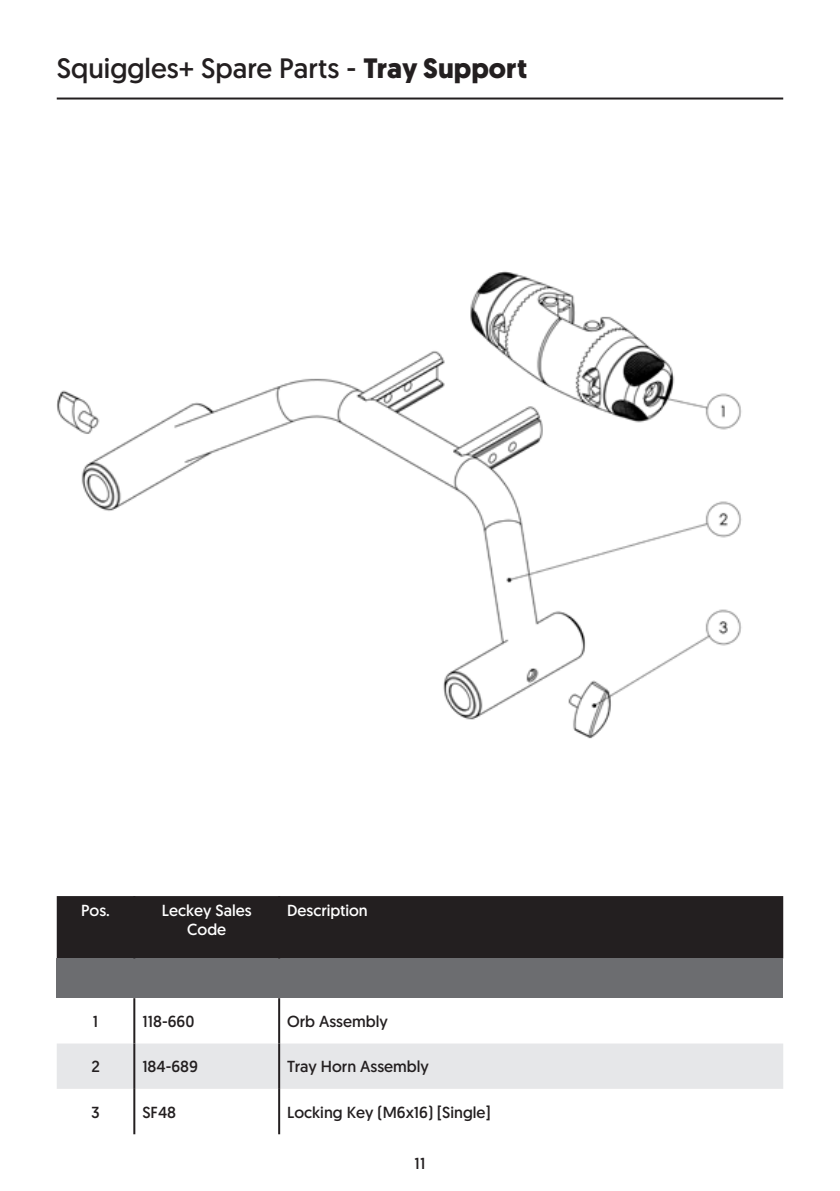
<style>
.page{position:relative;width:840px;height:1191px;background:#fff}
.page>*{position:absolute;margin:0;border:0;box-sizing:border-box;transform-origin:0 0}
.t1{font:28px "Geomanist";color:#231f20}
.Table_Body_Text{font:16px "Geomanist";color:#231f20}
.Table_Body_Text-2{font:16px/19.2px "Geomanist";color:#fff;text-align:center}
.s1{font-weight:700}
</style>
<div class="page">
<hr style="left:57px;top:97px;width:725px;height:2px;background:#231f20">
<div style="left:57px;top:896px;width:725px;height:62px;background:#231f20"></div>
<div style="left:57px;top:958px;width:725px;height:40px;background:#6c6d70"></div>
<svg style="left:57px;top:1043px;width:725px;height:91px"></svg>
<hr style="left:133px;top:896px;width:2px;height:62px;background:#231f20">
<hr style="left:133px;top:998px;width:2px;height:45px;background:#231f20">
<hr style="left:133px;top:1043px;width:2px;height:46px;background:#231f20">
<hr style="left:133px;top:1089px;width:2px;height:45px;background:#231f20">
<hr style="left:278px;top:896px;width:2px;height:62px;background:#231f20">
<hr style="left:278px;top:998px;width:2px;height:45px;background:#231f20">
<hr style="left:278px;top:1043px;width:2px;height:46px;background:#231f20">
<hr style="left:278px;top:1089px;width:2px;height:45px;background:#231f20">
<img style="left:57px;top:271px;width:685px;height:468px">
<p class="t1" style="left:57px;top:50px;width:471px">Squiggles+ Spare Parts - <span class="s1">Tray Support</span></p>
<p class="Table_Body_Text-2" style="left:81px;top:900px;width:30px">Pos.</p>
<p class="Table_Body_Text-2" style="left:162px;top:900px;width:91px">Leckey Sales<br>Code</p>
<p class="Table_Body_Text-2" style="left:287px;top:900px;width:82px">Description</p>
<p class="Table_Body_Text" style="left:93px;top:1011px;width:7px">1</p>
<p class="Table_Body_Text" style="left:142px;top:1011px;width:54px">118-660</p>
<p class="Table_Body_Text" style="left:287px;top:1011px;width:102px">Orb Assembly</p>
<p class="Table_Body_Text" style="left:91px;top:1056px;width:10px">2</p>
<p class="Table_Body_Text" style="left:142px;top:1056px;width:57px">184-689</p>
<p class="Table_Body_Text" style="left:287px;top:1056px;width:143px">Tray Horn Assembly</p>
<p class="Table_Body_Text" style="left:91px;top:1101px;width:10px">3</p>
<p class="Table_Body_Text" style="left:142px;top:1101px;width:35px">SF48</p>
<p class="Table_Body_Text" style="left:287px;top:1101px;width:205px">Locking Key (M6x16) [Single]</p>
<p class="Table_Body_Text" style="left:414px;top:1152px;width:12px">11</p>
</div>
